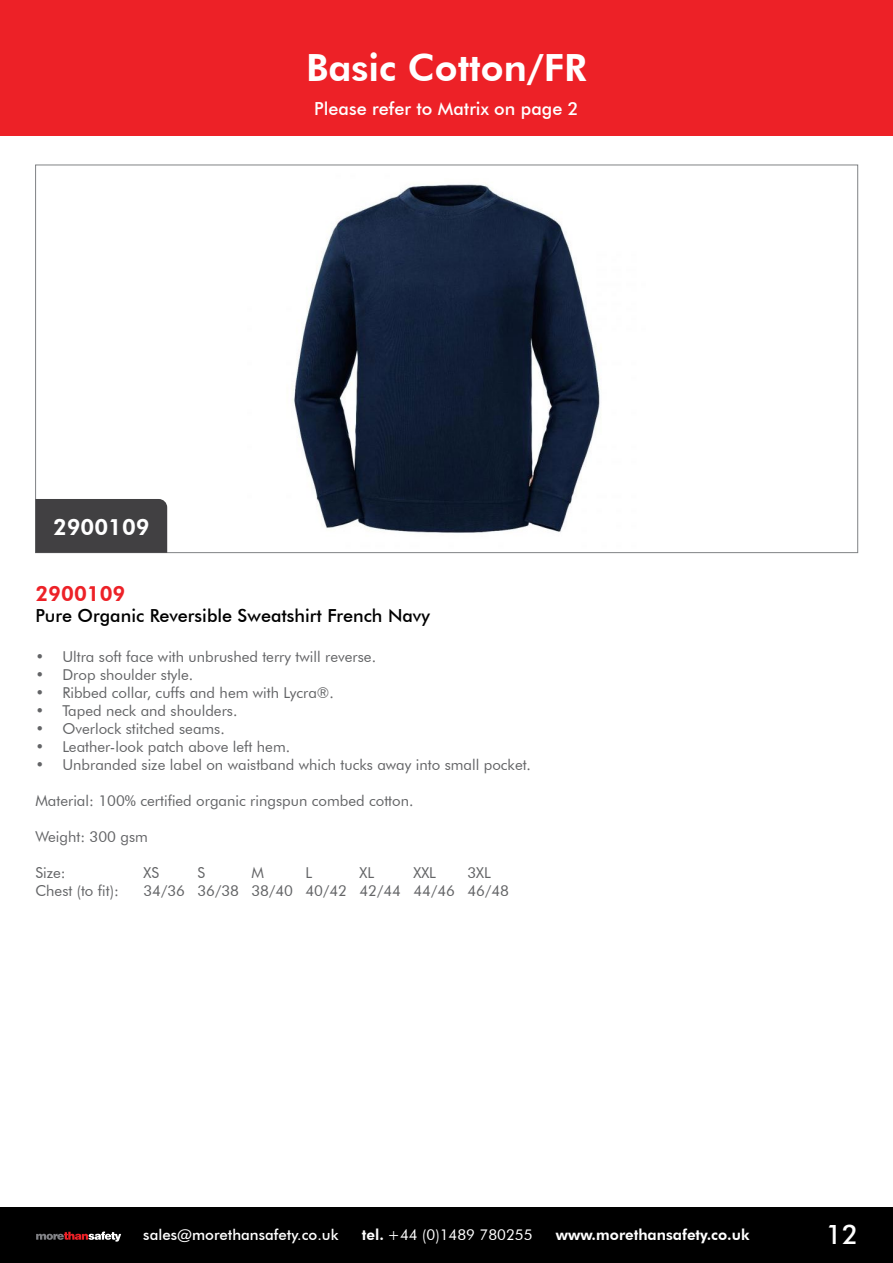
<style>
.page{position:relative;width:893px;height:1263px;background:#fff}
.page>*{position:absolute;margin:0;border:0;box-sizing:border-box;transform-origin:0 0}
.t1{font:800 37.5px "Futura BT";color:#fff}
.t2{font:500 27px "Futura BT";color:#fff}
.t3{font:800 22.5px "Futura BT";color:#fff}
.t4{font:800 21px "Futura BT";color:#ed2127}
.t5{font:500 18px "Futura BT";color:#000}
.t6{font:500 18px "Futura BT";color:#fff}
.t7{font:15px "Futura BT";color:#636466}
.t8{font:500 15px "Futura BT";color:#fff}
.t9{font:800 15px "Futura BT";color:#fff}
.t10{font:15px "Futura BT";color:#fff}
.s1{font-weight:800}
</style>
<div class="page">
<div style="left:0;top:1207px;width:893px;height:56px;background:#000"></div>
<div style="left:0;top:0;width:893px;height:136px;background:#ed2127"></div>
<svg style="left:36px;top:1231px;width:85px;height:10px"></svg>
<img style="left:292px;top:184px;width:308px;height:349px">
<div style="left:35px;top:499px;width:132px;height:54px;background:#414042"></div>
<h3 class="t3" style="left:53px;top:513px;width:98px">2900109</h3>
<h1 class="t1" style="left:306px;top:45px;width:282px">Basic Cotton/FR</h1>
<p class="t6" style="left:314px;top:97px;width:266px">Please refer to Matrix on page 2</p>
<h3 class="t4" style="left:35px;top:580px;width:92px">2900109</h3>
<p class="t5" style="left:35px;top:605px;width:396px">Pure Organic Reversible Sweatshirt French Navy</p>
<p class="t7" style="left:35px;top:647px;width:342px">• Ultra soft face with unbrushed terry twill reverse.</p>
<p class="t7" style="left:35px;top:665px;width:159px">• Drop shoulder style.</p>
<p class="t7" style="left:35px;top:683px;width:300px">• Ribbed collar, cuffs and hem with Lycra®.</p>
<p class="t7" style="left:35px;top:701px;width:204px">• Taped neck and shoulders.</p>
<p class="t7" style="left:35px;top:719px;width:191px">• Overlock stitched seams.</p>
<p class="t7" style="left:35px;top:737px;width:256px">• Leather-look patch above left hem.</p>
<p class="t7" style="left:35px;top:755px;width:497px">• Unbranded size label on waistband which tucks away into small pocket.</p>
<p class="t7" style="left:35px;top:791px;width:380px">Material: 100% certified organic ringspun combed cotton.</p>
<p class="t7" style="left:35px;top:827px;width:114px">Weight: 300 gsm</p>
<p class="t7" style="left:35px;top:863px;width:32px">Size:</p>
<p class="t7" style="left:143px;top:863px;width:17px">XS</p>
<p class="t7" style="left:197px;top:863px;width:9px">S</p>
<p class="t7" style="left:251px;top:863px;width:14px">M</p>
<p class="t7" style="left:305px;top:863px;width:8px">L</p>
<p class="t7" style="left:359px;top:863px;width:16px">XL</p>
<p class="t7" style="left:413px;top:863px;width:24px">XXL</p>
<p class="t7" style="left:467px;top:863px;width:25px">3XL</p>
<p class="t7" style="left:35px;top:881px;width:85px">Chest (to fit):</p>
<p class="t7" style="left:143px;top:881px;width:367px">34/36 36/38 38/40 40/42 42/44 44/46 46/48</p>
<p class="t8" style="left:143px;top:1226px;width:197px">sales@morethansafety.co.uk</p>
<p class="t10" style="left:362px;top:1226px;width:172px"><span class="s1">tel.</span> +44 (0)1489 780255</p>
<p class="t9" style="left:556px;top:1226px;width:195px">www.morethansafety.co.uk</p>
<h2 class="t2" style="left:826px;top:1218px;width:34px">12</h2>
</div>
